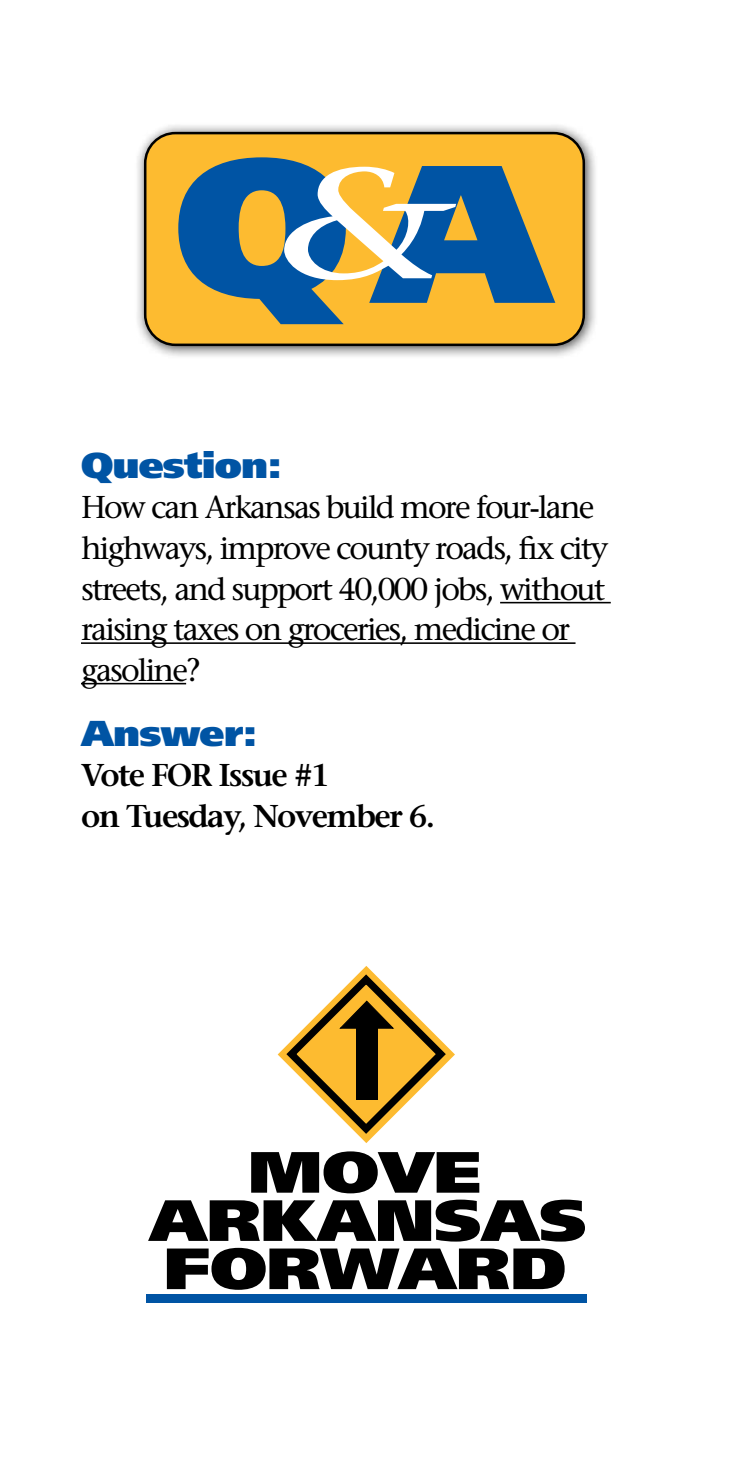
<style>
.page{position:relative;width:729px;height:1458px;background:#fff}
.page>*{position:absolute;margin:0;border:0;box-sizing:border-box;transform-origin:0 0}
.t1{font:900 36px "Frutiger";letter-spacing:-.02em;color:#0054a4;scale:1.1 1}
.t2{font:31.5px/40.5px "Stone Serif";letter-spacing:-.06em;color:#000}
.t3{font:600 31.5px/40.5px "Stone Serif";letter-spacing:-.05em;color:#000}
</style>
<div class="page">
<hr style="left:500px;top:602px;width:111px;height:1px;background:#000">
<hr style="left:81px;top:642px;width:495px;height:2px;background:#000">
<hr style="left:81px;top:683px;width:105px;height:1px;background:#000">
<div style="left:134px;top:122px;width:465px;height:238px;background:#000;opacity:.75"></div>
<div style="left:145px;top:133px;width:439px;height:212px;background:#fdbb30;border-radius:30px"></div>
<div style="left:144px;top:132px;width:441px;height:214px;border:3px solid #000;border-radius:30px"></div>
<svg style="left:178px;top:157px;width:377px;height:167px"></svg>
<svg style="left:251px;top:1151px;width:228px;height:42px"></svg>
<svg style="left:148px;top:1200px;width:437px;height:42px"></svg>
<svg style="left:167px;top:1248px;width:398px;height:42px"></svg>
<svg style="left:278px;top:966px;width:177px;height:177px"></svg>
<div style="left:356px;top:1027px;width:22px;height:73px;background:#000"></div>
<div style="left:146px;top:1295px;width:441px;height:8px;background:#0054a4"></div>
<p class="t1" style="left:81px;top:443px;width:184px">Question:</p>
<p class="t2" style="left:81px;top:487px;width:529px">How can Arkansas build more four-lane highways, improve county roads, fix city streets, and support 40,000 jobs, without raising taxes on groceries, medicine or gasoline?</p>
<p class="t1" style="left:81px;top:711px;width:162px">Answer:</p>
<p class="t3" style="left:81px;top:755px;width:356px">Vote FOR Issue #1<br>on Tuesday, November 6.</p>
</div>
